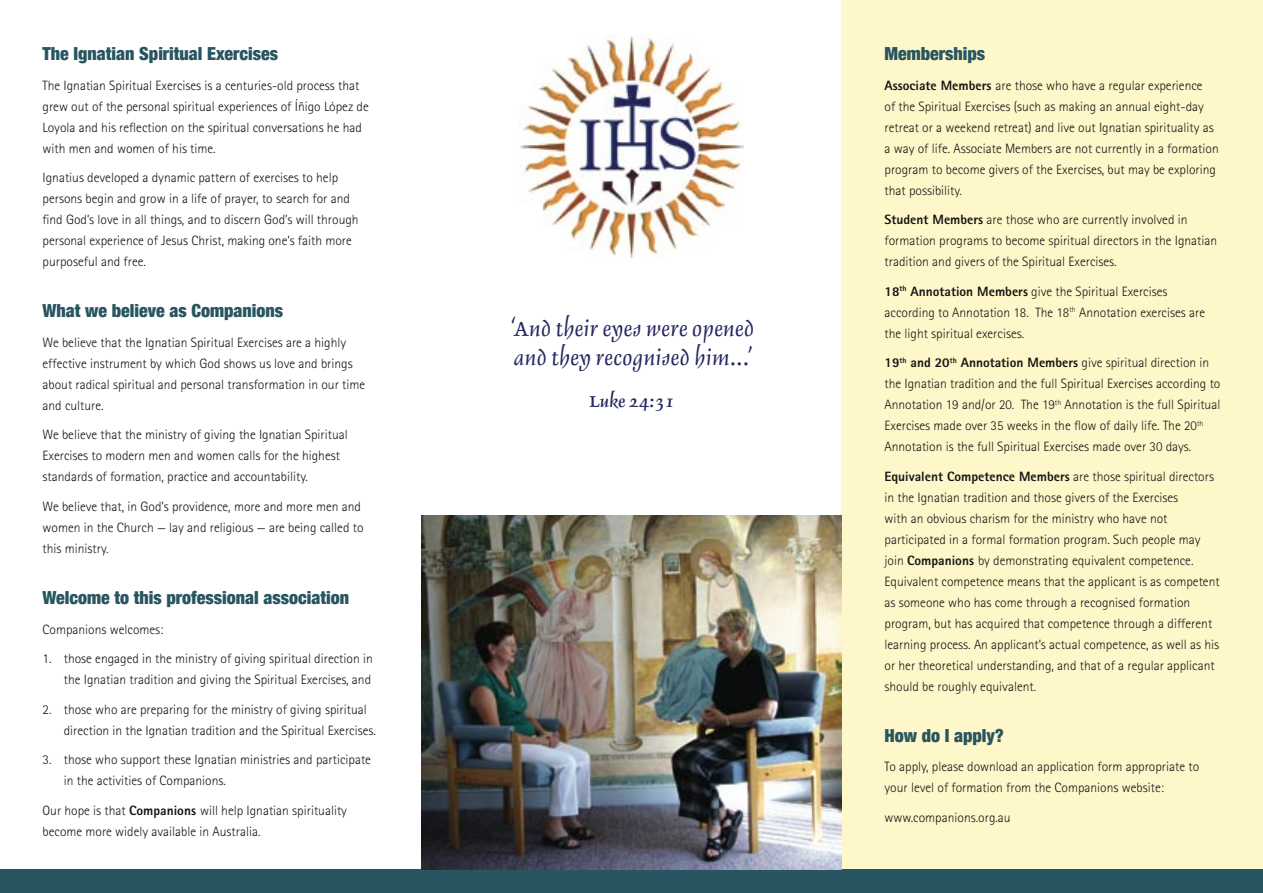
<style>
.page{position:relative;width:1263px;height:893px;background:#fff}
.page>*{position:absolute;margin:0;border:0;box-sizing:border-box;transform-origin:0 0}
.Heading_1{font:27px "Delphin I";color:#262761}
.title_ID{font:21px "Delphin II";color:#262761}
.Heading_2{font:900 condensed 18px "Helvetica Neue";color:#285560}
.Body_Text{font:300 13.5px/21px "Rotis Sans Serif";color:#141414}
.s1{font-weight:800}
</style>
<div class="page">
<div style="left:841px;top:0;width:422px;height:893px;background:#fef7c9"></div>
<img style="left:520px;top:34px;width:223px;height:223px">
<div style="left:0;top:869px;width:1263px;height:24px;background:#285560"></div>
<img style="left:421px;top:515px;width:421px;height:354px">
<p class="Heading_2" style="left:43px;top:43px;width:237px">The Ignatian Spiritual Exercises</p>
<p class="Body_Text" style="left:43px;top:74px;width:328px">The Ignatian Spiritual Exercises is a centuries-old process that grew out of the personal spiritual experiences of Íñigo López de Loyola and his reflection on the spiritual conversations he had with men and women of his time.</p>
<p class="Body_Text" style="left:43px;top:167px;width:318px">Ignatius developed a dynamic pattern of exercises to help persons begin and grow in a life of prayer, to search for and find God’s love in all things, and to discern God’s will through personal experience of Jesus Christ, making one’s faith more purposeful and free.</p>
<p class="Heading_2" style="left:43px;top:300px;width:242px">What we believe as Companions</p>
<p class="Body_Text" style="left:43px;top:332px;width:324px">We believe that the Ignatian Spiritual Exercises are a highly effective instrument by which God shows us love and brings about radical spiritual and personal transformation in our time and culture.</p>
<p class="Body_Text" style="left:43px;top:424px;width:307px">We believe that the ministry of giving the Ignatian Spiritual<br>Exercises to modern men and women calls for the highest standards of formation, practice and accountability.</p>
<p class="Body_Text" style="left:43px;top:496px;width:322px">We believe that, in God’s providence, more and more men and women in the Church — lay and religious — are being called to this ministry.</p>
<p class="Heading_2" style="left:43px;top:587px;width:308px">Welcome to this professional association</p>
<p class="Body_Text" style="left:43px;top:619px;width:122px">Companions welcomes:</p>
<p class="Body_Text" style="left:43px;top:648px;width:332px;text-align:right">1. those engaged in the ministry of giving spiritual direction in the Ignatian tradition and giving the Spiritual Exercises, and</p>
<p class="Body_Text" style="left:64px;top:699px;width:314px;text-indent:-21px">2. those who are preparing for the ministry of giving spiritual direction in the Ignatian tradition and the Spiritual Exercises.</p>
<p class="Body_Text" style="left:64px;top:749px;width:309px;text-indent:-21px">3. those who support these Ignatian ministries and participate in the activities of Companions.</p>
<p class="Body_Text" style="left:43px;top:800px;width:306px">Our hope is that <span class="s1">Companions</span> will help Ignatian spirituality become more widely available in Australia.</p>
<p class="Heading_1" style="left:510px;top:315px;width:246px">‘And their eyes were opened</p>
<p class="Heading_1" style="left:513px;top:344px;width:241px">and they recognised him...’</p>
<p class="title_ID" style="left:589px;top:390px;width:87px">Luke 24:31</p>
<p class="Heading_2" style="left:884px;top:43px;width:102px">Memberships</p>
<p class="Body_Text" style="left:884px;top:74px;width:336px"><span class="s1">Associate Members</span> are those who have a regular experience<br>of the Spiritual Exercises (such as making an annual eight-day retreat or a weekend retreat) and live out Ignatian spirituality as a way of life. Associate Members are not currently in a formation program to become givers of the Exercises, but may be exploring that possibility.</p>
<p class="Body_Text" style="left:884px;top:209px;width:334px"><span class="s1">Student Members</span> are those who are currently involved in formation programs to become spiritual directors in the Ignatian tradition and givers of the Spiritual Exercises.</p>
<p class="Body_Text" style="left:884px;top:280px;width:322px"><span class="s1">18</span><sup>th</sup> <span class="s1">Annotation Members</span> give the Spiritual Exercises according to Annotation 18. The 18<sup>th</sup> Annotation exercises are the light spiritual exercises.</p>
<p class="Body_Text" style="left:884px;top:352px;width:337px"><span class="s1">19</span><sup>th</sup> <span class="s1">and 20</span><sup>th</sup> <span class="s1">Annotation Members</span> give spiritual direction in the Ignatian tradition and the full Spiritual Exercises according to Annotation 19 and/or 20. The 19<sup>th</sup> Annotation is the full Spiritual Exercises made over 35 weeks in the flow of daily life. The 20<sup>th </sup>Annotation is the full Spiritual Exercises made over 30 days.</p>
<p class="Body_Text" style="left:884px;top:465px;width:337px"><span class="s1">Equivalent Competence Members</span> are those spiritual directors in the Ignatian tradition and those givers of the Exercises<br>with an obvious charism for the ministry who have not participated in a formal formation program. Such people may join <span class="s1">Companions</span> by demonstrating equivalent competence.<br>Equivalent competence means that the applicant is as competent as someone who has come through a recognised formation program, but has acquired that competence through a different learning process. An applicant’s actual competence, as well as his or her theoretical understanding, and that of a regular applicant should be roughly equivalent.</p>
<p class="Heading_2" style="left:884px;top:724px;width:121px">How do I apply?</p>
<p class="Body_Text" style="left:884px;top:756px;width:316px">To apply, please download an application form appropriate to your level of formation from the Companions website:</p>
<p class="Body_Text" style="left:884px;top:807px;width:128px">www.companions.org.au</p>
</div>
